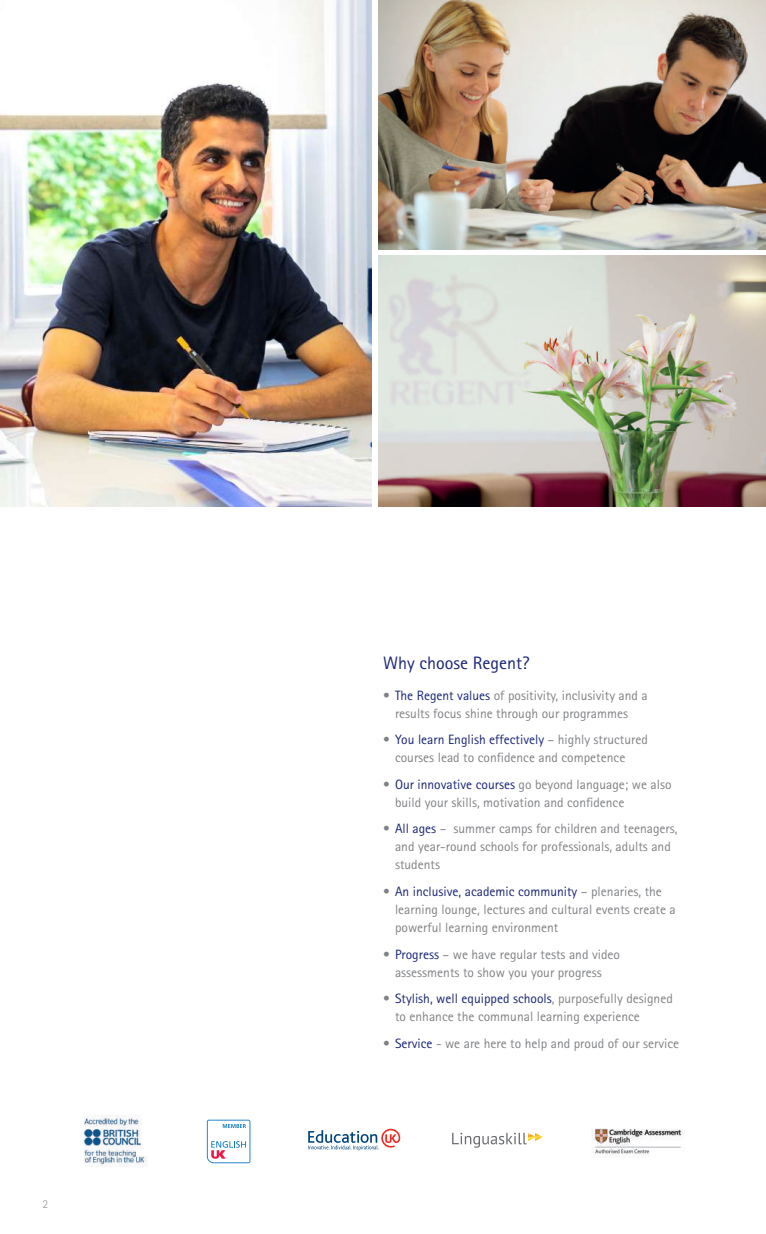
<style>
.page{position:relative;width:766px;height:1234px;background:#fff}
.page>*{position:absolute;margin:0;border:0;box-sizing:border-box;transform-origin:0 0}
.t1{font:18px "Rotis Sans Serif";color:#192575}
.t2{font:13.5px/18px "Rotis Sans Serif";color:#808285}
.t3{font:300 12px "Rotis Sans Serif";color:#939598}
.s1{color:#192575}
</style>
<div class="page">
<img style="left:83px;top:1115px;width:65px;height:52px">
<svg style="left:308px;top:1128px;width:92px;height:22px"></svg>
<svg style="left:207px;top:1119px;width:43px;height:43px"></svg>
<svg style="left:452px;top:1132px;width:90px;height:15px"></svg>
<img style="left:591px;top:1128px;width:93px;height:29px">
<img style="left:378px;top:0;width:387px;height:250px">
<img style="left:0;top:0;width:371px;height:506px">
<img style="left:378px;top:255px;width:387px;height:251px">
<p class="t3" style="left:43px;top:1197px;width:7px">2</p>
<h1 class="t1" style="left:383px;top:652px;width:148px">Why choose Regent?</h1>
<p class="t2" style="left:383px;top:686px;width:266px;text-align:center">• <span class="s1">The Regent values</span> of positivity, inclusivity and a results focus shine through our programmes</p>
<p class="t2" style="left:395px;top:730px;width:254px;text-indent:-12px">• <span class="s1">You learn English effectively</span> – highly structured courses lead to confidence and competence</p>
<p class="t2" style="left:395px;top:775px;width:278px;text-indent:-12px">• <span class="s1">Our innovative courses</span> go beyond language; we also build your skills, motivation and confidence</p>
<p class="t2" style="left:395px;top:819px;width:284px;text-indent:-12px">• <span class="s1">All ages</span> – summer camps for children and teenagers, and year-round schools for professionals, adults and students</p>
<p class="t2" style="left:395px;top:882px;width:282px;text-indent:-12px">• <span class="s1">An inclusive, academic community</span> – plenaries, the learning lounge, lectures and cultural events create a powerful learning environment</p>
<p class="t2" style="left:383px;top:944px;width:238px;text-align:center">• <span class="s1">Progress</span> – we have regular tests and video assessments to show you your progress</p>
<p class="t2" style="left:395px;top:989px;width:279px;text-indent:-12px">• <span class="s1">Stylish, well equipped schools</span>, purposefully designed to enhance the communal learning experience</p>
<p class="t2" style="left:383px;top:1033px;width:297px">• <span class="s1">Service</span> - we are here to help and proud of our service</p>
</div>
